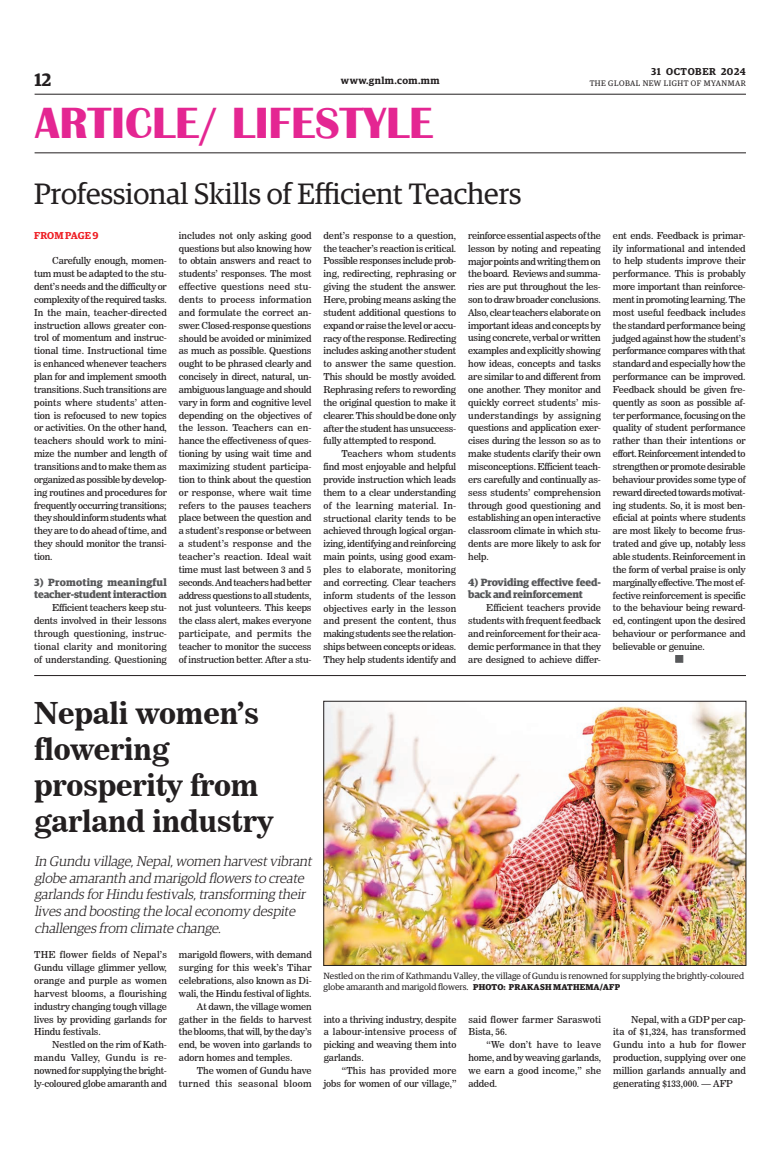
<style>
.page{position:relative;width:773px;height:1152px;background:#fff}
.page>*{position:absolute;margin:0;border:0;box-sizing:border-box;transform-origin:0 0}
.t1{font:700 45px "Britannic";color:#e42692}
._2_Clm_Head{font:30px/36px "News 706 BT Bold C";letter-spacing:-.01em;color:#231f20}
.t2{font:29.5px "Guardian Egyp";color:#231f20}
.t3{font:600 18px "Guardian Egyp";color:#231f20}
.t4{font:italic 300 14px/16.8px "Guardian Egyp";letter-spacing:-.005em;color:#231f20}
.Sub_Body{font:700 10.5px/12.9px "Guardian Egyp";letter-spacing:-.015em;color:#57585a}
.t5{font:600 10px "Guardian Egyp";letter-spacing:.055em;color:#231f20}
.Spill_Style{font:600 10px "Guardian Egyp";letter-spacing:-.005em;color:#ee1d23}
._2nd_Body{font:9.5px/12.9px "News 706 BT Roman C";letter-spacing:-.01em;color:#231f20;text-align:justify}
.Normal_Para{font:9.5px/12.9px "News 706 BT Roman C";letter-spacing:-.005em;color:#231f20;text-align:justify}
._2nd_Body-2{font:9.5px/12.9px "News 706 BT Roman C";letter-spacing:.035em;color:#231f20;text-align:right}
._2nd_Body-3{font:9.5px/12.9px "News 706 BT Roman C";letter-spacing:.015em;color:#231f20}
.t6{font:9px/10.8px "Guardian Egyp";color:#231f20}
.t7{font:8px "Guardian Egyp";letter-spacing:.06em;color:#231f20}
.s1{font-weight:700;font-size:8.5px}
</style>
<div class="page">
<hr style="left:35px;top:94px;width:711px;height:1px;background:#231f20">
<hr style="left:35px;top:152px;width:711px;height:1px;background:#231f20">
<div style="left:675px;top:655px;width:8px;height:8px;background:#57585a;border:1px solid #57585a"></div>
<hr style="left:34px;top:675px;width:712px;height:1px;background:#231f20">
<img style="left:325px;top:703px;width:419px;height:261px">
<div style="left:323px;top:701px;width:423px;height:265px;border:1px solid #231f20"></div>
<p class="t5" style="left:651px;top:64px;width:96px">31 OCTOBER 2024</p>
<h3 class="t3" style="left:35px;top:67px;width:18px">12</h3>
<p class="t5" style="left:341px;top:73px;width:100px">www.gnlm.com.mm</p>
<p class="t7" style="left:589px;top:78px;width:158px">THE GLOBAL NEW LIGHT OF MYANMAR</p>
<h1 class="t1" style="left:35px;top:98px;width:399px">ARTICLE/ LIFESTYLE</h1>
<p class="t2" style="left:34px;top:174px;width:488px">Professional Skills of Efficient Teachers</p>
<p class="Spill_Style" style="left:34px;top:228px;width:66px">FROM PAGE 9</p>
<p class="_2nd_Body" style="left:34px;top:254px;width:134px;text-indent:18px">Carefully enough, momen&shy;tum must be adapted to the stu&shy;dent’s needs and the difficulty or complexity of the required tasks.<br>In the main, teacher-directed instruction allows greater con&shy;trol of momentum and instruc&shy;tional time. Instructional time is enhanced whenever teachers plan for and implement smooth transitions. Such transitions are points where students’ atten&shy;tion is refocused to new topics or activities. On the other hand, teachers should work to mini&shy;mize the number and length of transitions and to make them as organized as possible by develop&shy;ing routines and procedures for frequently occurring transitions; they should inform students what they are to do ahead of time, and they should monitor the transi&shy;tion.</p>
<p class="Sub_Body" style="left:34px;top:574px;width:134px">3) Promoting meaningful teacher-student interaction</p>
<p class="_2nd_Body" style="left:34px;top:601px;width:134px;text-indent:18px">Efficient teachers keep stu&shy;dents involved in their lessons through questioning, instruc&shy;tional clarity and monitoring of understanding. Questioning</p>
<p class="_2nd_Body" style="left:179px;top:229px;width:134px">includes not only asking good questions but also knowing how to obtain answers and react to students’ responses. The most effective questions need stu&shy;dents to process information and formulate the correct an&shy;swer. Closed-response questions should be avoided or minimized as much as possible. Questions ought to be phrased clearly and concisely in direct, natural, un&shy;ambiguous language and should vary in form and cognitive level depending on the objectives of the lesson. Teachers can en&shy;hance the effectiveness of ques&shy;tioning by using wait time and maximizing student participa&shy;tion to think about the question or response, where wait time refers to the pauses teachers place between the question and a student’s response or between a student’s response and the teacher’s reaction. Ideal wait time must last between 3 and 5 seconds. And teachers had better address questions to all students, not just volunteers. This keeps the class alert, makes everyone participate, and permits the teacher to monitor the success of instruction better. After a stu-</p>
<p class="_2nd_Body" style="left:323px;top:229px;width:134px">dent’s response to a question, the teacher’s reaction is critical.<br>Possible responses include prob&shy;ing, redirecting, rephrasing or giving the student the answer.<br>Here, probing means asking the student additional questions to expand or raise the level or accu&shy;racy of the response. Redirecting includes asking another student to answer the same question.<br>This should be mostly avoided.<br>Rephrasing refers to rewording the original question to make it clearer. This should be done only after the student has unsuccess&shy;fully attempted to respond.</p>
<p class="_2nd_Body" style="left:323px;top:447px;width:134px;text-indent:18px">Teachers whom students find most enjoyable and helpful provide instruction which leads them to a clear understanding of the learning material. In&shy;structional clarity tends to be achieved through logical organ&shy;izing, identifying and reinforcing main points, using good exam&shy;ples to elaborate, monitoring and correcting. Clear teachers inform students of the lesson objectives early in the lesson and present the content, thus making students see the relation&shy;ships between concepts or ideas.<br>They help students identify and</p>
<p class="_2nd_Body" style="left:468px;top:229px;width:134px">reinforce essential aspects of the lesson by noting and repeating major points and writing them on the board. Reviews and summa&shy;ries are put throughout the les&shy;son to draw broader conclusions.<br>Also, clear teachers elaborate on important ideas and concepts by using concrete, verbal or written examples and explicitly showing how ideas, concepts and tasks are similar to and different from one another. They monitor and quickly correct students’ mis&shy;understandings by assigning questions and application exer&shy;cises during the lesson so as to make students clarify their own misconceptions. Efficient teach&shy;ers carefully and continually as&shy;sess students’ comprehension through good questioning and establishing an open interactive classroom climate in which stu&shy;dents are more likely to ask for help.</p>
<p class="Sub_Body" style="left:468px;top:574px;width:134px">4) Providing effective feed&shy;back and reinforcement</p>
<p class="_2nd_Body" style="left:468px;top:601px;width:134px;text-indent:18px">Efficient teachers provide students with frequent feedback and reinforcement for their aca&shy;demic performance in that they are designed to achieve differ-</p>
<p class="_2nd_Body" style="left:613px;top:229px;width:134px">ent ends. Feedback is primar&shy;ily informational and intended to help students improve their performance. This is probably more important than reinforce&shy;ment in promoting learning. The most useful feedback includes the standard performance being judged against how the student’s performance compares with that standard and especially how the performance can be improved.<br>Feedback should be given fre&shy;quently as soon as possible af&shy;ter performance, focusing on the quality of student performance rather than their intentions or effort. Reinforcement intended to strengthen or promote desirable behaviour provides some type of reward directed towards motivat&shy;ing students. So, it is most ben&shy;eficial at points where students are most likely to become frus&shy;trated and give up, notably less able students. Reinforcement in the form of verbal praise is only marginally effective. The most ef&shy;fective reinforcement is specific to the behaviour being reward&shy;ed, contingent upon the desired behaviour or performance and believable or genuine.</p>
<p class="_2_Clm_Head" style="left:34px;top:695px;width:241px">Nepali women’s flowering prosperity from garland industry</p>
<p class="t4" style="left:34px;top:852px;width:281px">In Gundu village,Nepal,women harvestvibrant globe amaranth and marigold flowers to create garlands forHindu festivals,transforming their lives and boosting the localeconomy despite challenges from climate change.</p>
<p class="Normal_Para" style="left:34px;top:948px;width:134px">THE flower fields of Nepal’s Gundu village glimmer yellow, orange and purple as women harvest blooms, a flourishing industry changing tough village lives by providing garlands for Hindu festivals.</p>
<p class="_2nd_Body" style="left:34px;top:1038px;width:134px;text-indent:18px">Nestled on the rim of Kath&shy;mandu Valley, Gundu is re&shy;nowned for supplying the bright&shy;ly-coloured globe amaranth and</p>
<p class="_2nd_Body" style="left:179px;top:948px;width:134px">marigold flowers, with demand surging for this week’s Tihar celebrations, also known as Di&shy;wali, the Hindu festival of lights.</p>
<p class="_2nd_Body" style="left:179px;top:1000px;width:134px;text-indent:18px">At dawn, the village women gather in the fields to harvest the blooms, that will, by the day’s end, be woven into garlands to adorn homes and temples.</p>
<p class="_2nd_Body-2" style="left:179px;top:1064px;width:134px">The women of Gundu have turned this seasonal bloom</p>
<p class="t6" style="left:323px;top:970px;width:422px">Nestled on the rim of Kathmandu Valley, the village of Gundu is renowned for supplying the brightly-coloured globe amaranth and marigold flowers. <span class="s1">PHOTO: PRAKASH MATHEMA/AFP</span></p>
<p class="_2nd_Body" style="left:324px;top:1013px;width:134px">into a thriving industry, despite a labour-intensive process of picking and weaving them into garlands.</p>
<p class="_2nd_Body" style="left:324px;top:1064px;width:134px;text-align:right">“This has provided more jobs for women of our village,”</p>
<p class="_2nd_Body-3" style="left:468px;top:1013px;width:134px">said flower farmer Saraswoti<br>Bista, 56.</p>
<p class="_2nd_Body" style="left:468px;top:1038px;width:134px;text-indent:18px">“We don’t have to leave home, and by weaving garlands, we earn a good income,” she added.</p>
<p class="_2nd_Body" style="left:613px;top:1013px;width:134px;text-indent:18px">Nepal, with a GDP per cap&shy;ita of $1,324, has transformed Gundu into a hub for flower production, supplying over one million garlands annually and generating $133,000. — AFP</p>
</div>
